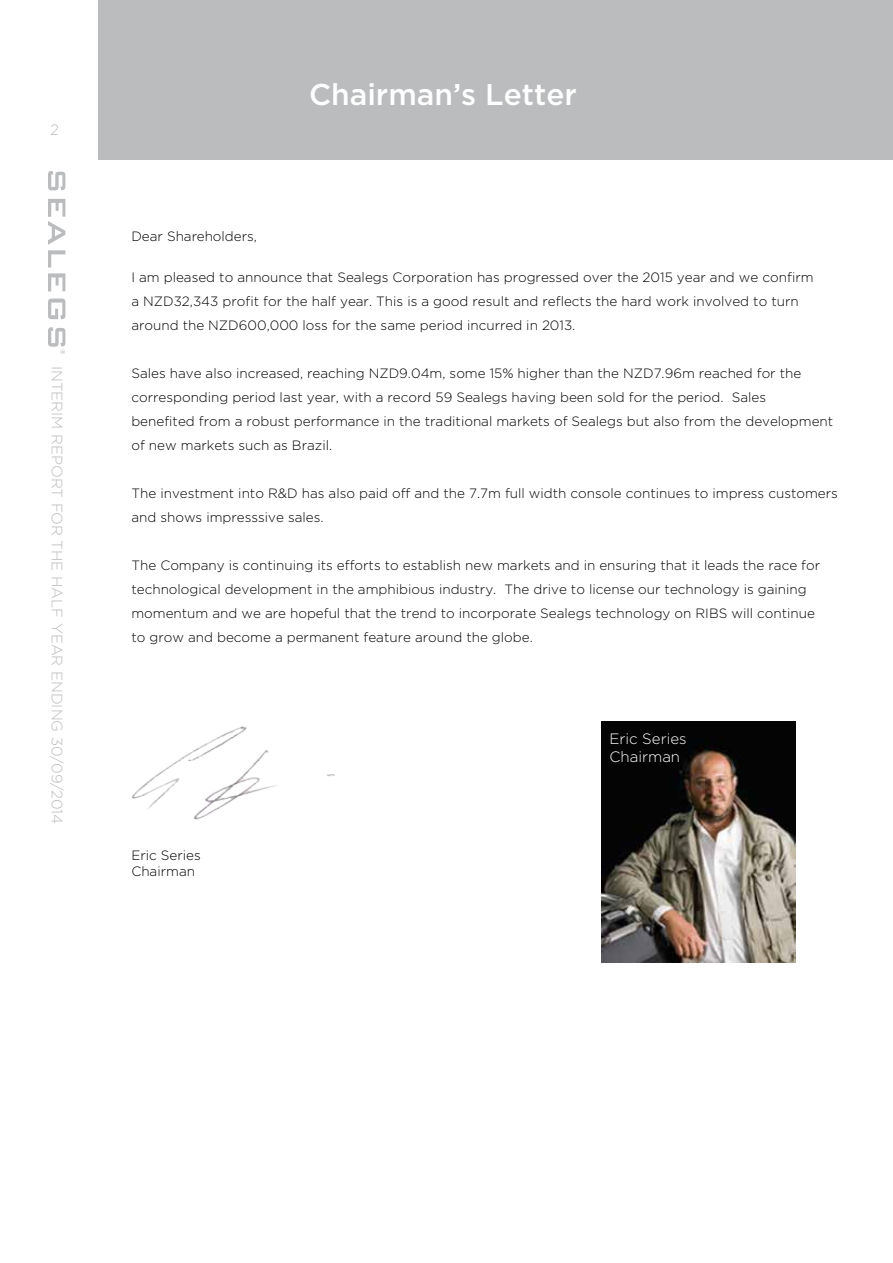
<style>
.page{position:relative;width:893px;height:1263px;background:#fff}
.page>*{position:absolute;margin:0;border:0;box-sizing:border-box;transform-origin:0 0}
.t1{font:500 30px "Gotham HTF";color:#fff}
.t2{font:300 15px "Gotham HTF";color:#babcbe}
.t3{font:300 15px/18px "Gotham HTF";color:#fff}
.t4{font:300 13.5px/24px "Gotham HTF";color:#000}
</style>
<div class="page">
<svg style="left:48px;top:171px;width:17px;height:183px"></svg>
<div style="left:98px;top:0;width:795px;height:159px;background:#babcbe"></div>
<img style="left:602px;top:721px;width:193px;height:242px">
<img style="left:132px;top:727px;width:202px;height:92px">
<p class="t2" style="left:50px;top:122px;width:10px">2</p>
<p class="t2" style="left:65px;top:366px;width:460px;rotate:90deg">INTERIM REPORT FOR THE HALF YEAR ENDING 30/09/2014</p>
<h1 class="t1" style="left:309px;top:78px;width:269px">Chairman’s Letter</h1>
<p class="t4" style="left:131px;top:224px;width:127px">Dear Shareholders,</p>
<p class="t4" style="left:131px;top:265px;width:684px">I am pleased to announce that Sealegs Corporation has progressed over the 2015 year and we confirm a NZD32,343 profit for the half year. This is a good result and reflects the hard work involved to turn around the NZD600,000 loss for the same period incurred in 2013.</p>
<p class="t4" style="left:131px;top:361px;width:703px">Sales have also increased, reaching NZD9.04m, some 15% higher than the NZD7.96m reached for the corresponding period last year, with a record 59 Sealegs having been sold for the period. Sales<br>benefited from a robust performance in the traditional markets of Sealegs but also from the development of new markets such as Brazil.</p>
<p class="t4" style="left:131px;top:481px;width:708px">The investment into R&amp;D has also paid off and the 7.7m full width console continues to impress customers and shows impresssive sales.</p>
<p class="t4" style="left:131px;top:553px;width:690px">The Company is continuing its efforts to establish new markets and in ensuring that it leads the race for technological development in the amphibious industry. The drive to license our technology is gaining momentum and we are hopeful that the trend to incorporate Sealegs technology on RIBS will continue to grow and become a permanent feature around the globe.</p>
<p class="t4" style="left:131px;top:847px;width:71px;line-height:16.2px">Eric Series<br>Chairman</p>
<p class="t3" style="left:609px;top:730px;width:79px">Eric Series<br>Chairman</p>
</div>
